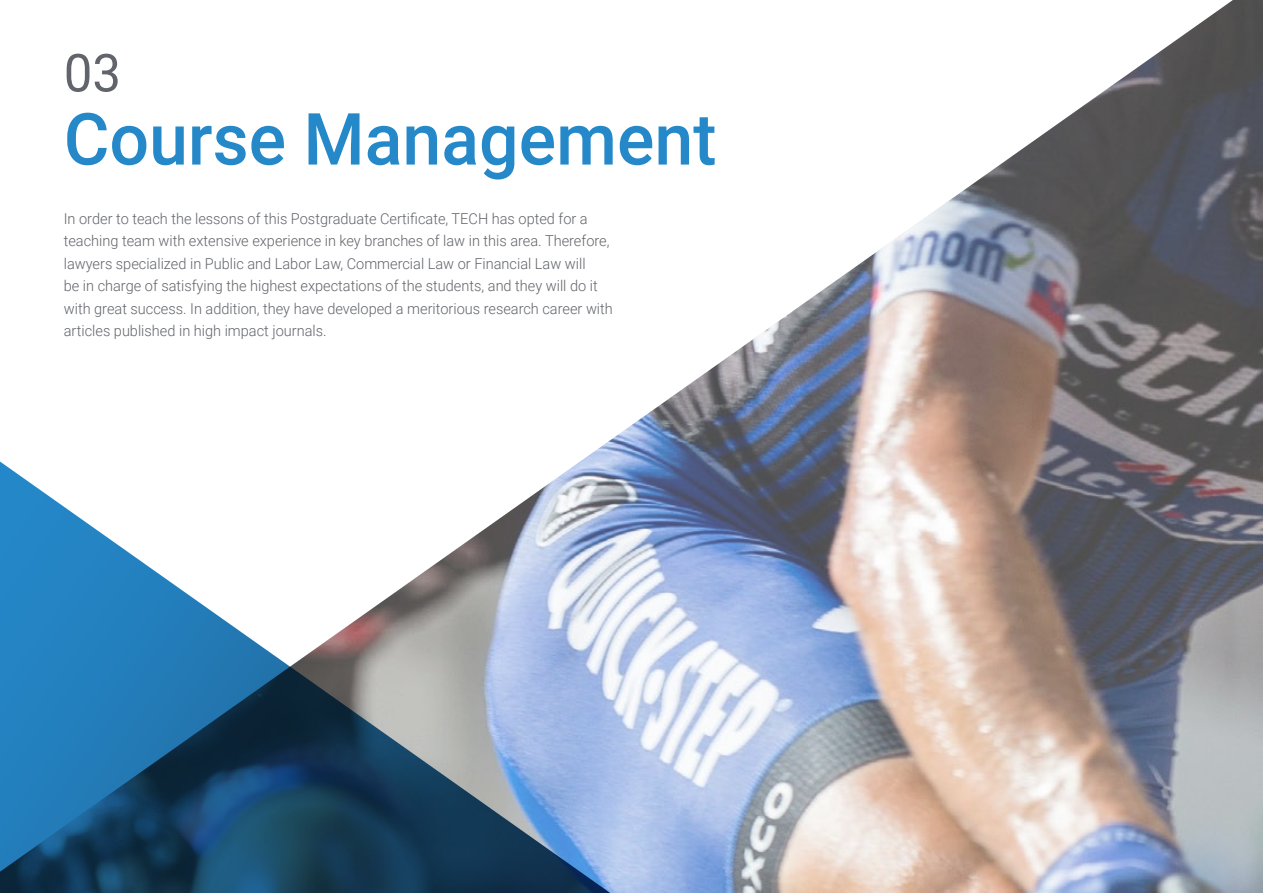
<style>
.page{position:relative;width:1263px;height:893px;background:#fff}
.page>*{position:absolute;margin:0;border:0;box-sizing:border-box;transform-origin:0 0}
.t1{font:500 72px "Roboto";color:#2488c9}
.t2{font:52.5px "Roboto";color:#61646a}
.t3{font:300 15px/22.5px "Roboto";color:#61646a}
</style>
<div class="page">
<img style="left:602px;top:0;width:661px;height:893px">
<svg style="left:0;top:446px;width:640px;height:447px"></svg>
<h2 class="t2" style="left:64px;top:36px;width:59px">03</h2>
<h1 class="t1" style="left:64px;top:89px;width:654px">Course Management</h1>
<p class="t3" style="left:64px;top:207px;width:551px">In order to teach the lessons of this Postgraduate Certificate, TECH has opted for a teaching team with extensive experience in key branches of law in this area. Therefore, lawyers specialized in Public and Labor Law, Commercial Law or Financial Law will<br>be in charge of satisfying the highest expectations of the students, and they will do it with great success. In addition, they have developed a meritorious research career with articles published in high impact journals.</p>
</div>
